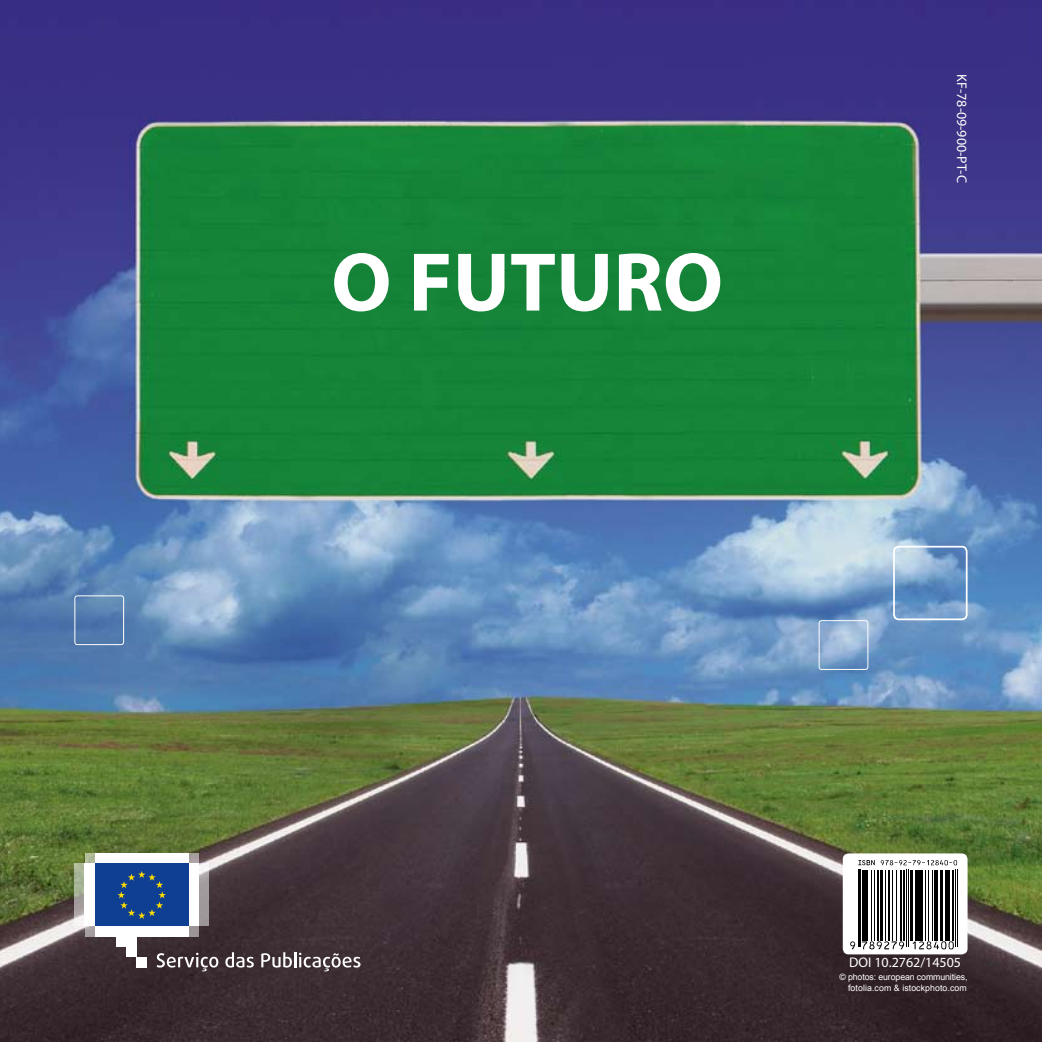
<style>
.page{position:relative;width:1042px;height:1042px;background:#fff}
.page>*{position:absolute;margin:0;border:0;box-sizing:border-box;transform-origin:0 0}
.t1{font:700 84px "Myriad Pro";color:#fff}
.t2{font:14px "Myriad Pro";color:#fff}
.t3{font:8.75px/10.5px "Arial";letter-spacing:-.01em;color:#fff;text-align:right}
</style>
<div class="page">
<img style="left:0;top:0;width:1042px;height:1042px">
<div style="left:893px;top:546px;width:74px;height:74px;border:2px solid #fff;border-radius:5px"></div>
<div style="left:819px;top:620px;width:49px;height:50px;border:1px solid #fff;border-radius:2px"></div>
<div style="left:74px;top:595px;width:50px;height:50px;border:1px solid #fff;border-radius:2px"></div>
<svg style="left:843px;top:854px;width:123px;height:99px"></svg>
<hr style="left:857px;top:869px;width:1px;height:78px;background:#000">
<hr style="left:859px;top:869px;width:1px;height:78px;background:#000">
<hr style="left:861px;top:869px;width:3px;height:71px;background:#000">
<hr style="left:866px;top:869px;width:2px;height:71px;background:#000">
<hr style="left:871px;top:869px;width:1px;height:71px;background:#000">
<hr style="left:874px;top:869px;width:1px;height:71px;background:#000">
<hr style="left:877px;top:869px;width:1px;height:71px;background:#000">
<hr style="left:879px;top:869px;width:3px;height:71px;background:#000">
<hr style="left:885px;top:869px;width:1px;height:71px;background:#000">
<hr style="left:888px;top:869px;width:2px;height:71px;background:#000">
<hr style="left:892px;top:869px;width:1px;height:71px;background:#000">
<hr style="left:896px;top:869px;width:1px;height:71px;background:#000">
<hr style="left:900px;top:869px;width:2px;height:71px;background:#000">
<hr style="left:903px;top:869px;width:2px;height:71px;background:#000">
<hr style="left:906px;top:869px;width:1px;height:78px;background:#000">
<hr style="left:908px;top:869px;width:1px;height:78px;background:#000">
<hr style="left:910px;top:869px;width:2px;height:71px;background:#000">
<hr style="left:914px;top:869px;width:2px;height:71px;background:#000">
<hr style="left:917px;top:869px;width:3px;height:71px;background:#000">
<hr style="left:921px;top:869px;width:2px;height:71px;background:#000">
<hr style="left:925px;top:869px;width:1px;height:71px;background:#000">
<hr style="left:928px;top:869px;width:1px;height:71px;background:#000">
<hr style="left:932px;top:869px;width:1px;height:71px;background:#000">
<hr style="left:934px;top:869px;width:4px;height:71px;background:#000">
<hr style="left:940px;top:869px;width:3px;height:71px;background:#000">
<hr style="left:945px;top:869px;width:1px;height:71px;background:#000">
<hr style="left:947px;top:869px;width:3px;height:71px;background:#000">
<hr style="left:952px;top:869px;width:1px;height:71px;background:#000">
<hr style="left:954px;top:869px;width:1px;height:78px;background:#000">
<hr style="left:957px;top:869px;width:1px;height:78px;background:#000">
<svg style="left:858px;top:860px;width:99px;height:5px"></svg>
<svg style="left:850px;top:941px;width:5px;height:8px"></svg>
<svg style="left:862px;top:941px;width:42px;height:8px"></svg>
<svg style="left:912px;top:941px;width:42px;height:8px"></svg>
<div style="left:843px;top:853px;width:124px;height:101px;border:2px solid #fff;border-radius:5px"></div>
<svg style="left:85px;top:926px;width:114px;height:10px"></svg>
<svg style="left:85px;top:853px;width:114px;height:11px"></svg>
<div style="left:95px;top:853px;width:93px;height:11px;background:#fff"></div>
<div style="left:95px;top:926px;width:93px;height:10px;background:#fff"></div>
<div style="left:188px;top:864px;width:11px;height:62px;background:#fff"></div>
<svg style="left:199px;top:864px;width:10px;height:62px"></svg>
<div style="left:85px;top:864px;width:10px;height:62px;background:#fff"></div>
<svg style="left:74px;top:864px;width:11px;height:62px"></svg>
<div style="left:116px;top:926px;width:21px;height:20px;background:#fff"></div>
<div style="left:126px;top:926px;width:11px;height:31px;background:#fff"></div>
<div style="left:137px;top:957px;width:10px;height:10px;background:#fff"></div>
<div style="left:95px;top:864px;width:93px;height:62px;background:#0f3f93"></div>
<svg style="left:118px;top:871px;width:48px;height:48px"></svg>
<svg style="left:157px;top:952px;width:61px;height:19px"></svg>
<svg style="left:225px;top:952px;width:29px;height:15px"></svg>
<svg style="left:261px;top:952px;width:99px;height:19px"></svg>
<h1 class="t1" style="left:331px;top:227px;width:393px">O FUTURO</h1>
<h2 class="t2" style="left:970px;top:74px;width:110px;rotate:90deg">KF-78-09-900-PT-C</h2>
<h2 class="t2" style="left:849px;top:954px;width:113px">DOI 10.2762/14505</h2>
<p class="t3" style="left:839px;top:972px;width:130px">© photos: european communities, fotolia.com &amp; istockphoto.com</p>
</div>
